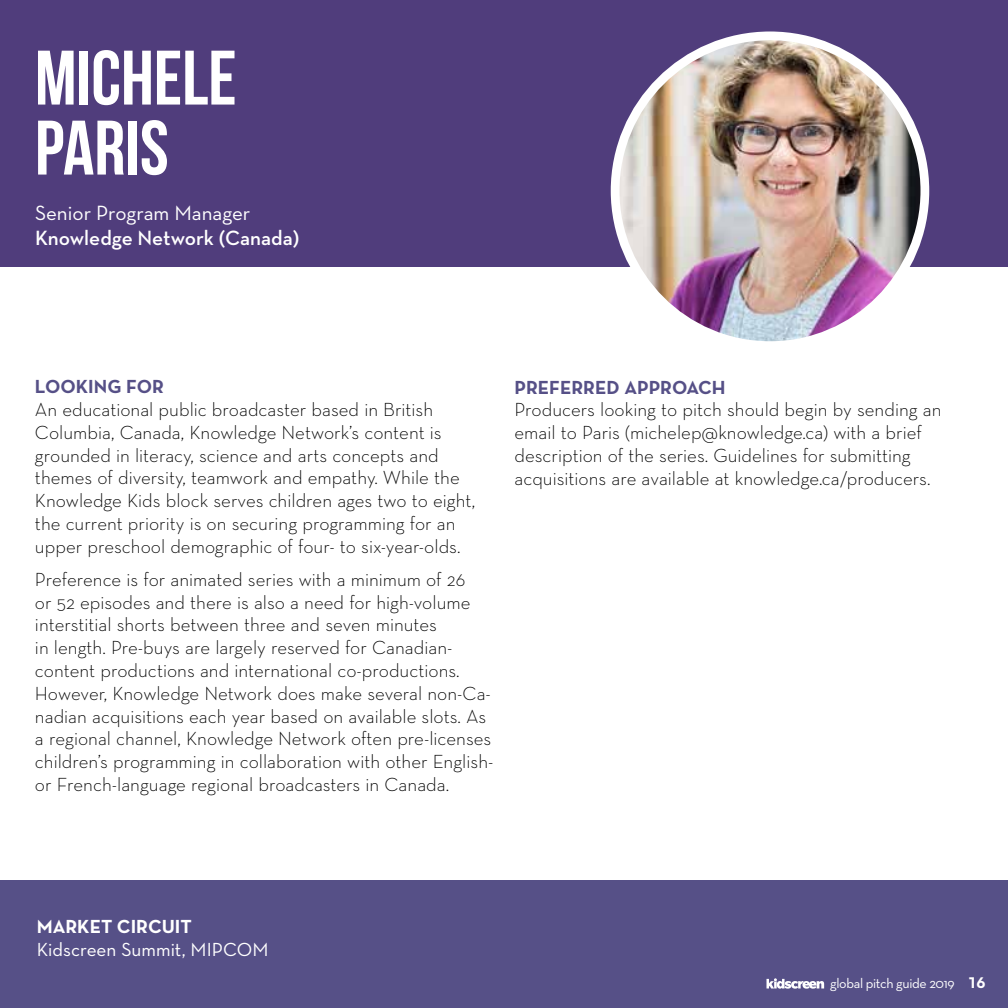
<style>
.page{position:relative;width:1008px;height:1008px;background:#fff}
.page>*{position:absolute;margin:0;border:0;box-sizing:border-box;transform-origin:0 0}
.t1{font:77px/70px "Bebas Neue";color:#fff}
.t2{font:600 21px "Neutra Text";color:#fff}
.t3{font:21px "Neutra Text";color:#fff}
.t4{font:300 19.25px/22.8px "Neutra Text";color:#000}
.t5{font:700 19.25px "Neutra Text";color:#565087}
.t6{font:19.25px "Neutra Text";color:#fff}
.t7{font:700 19.25px "Neutra Text";color:#fff}
.t8{font:14px "Neutra Text";letter-spacing:-.025em;color:#fff}
.s1{font-family:"Neutra Text TF Bold Alt";font-size:15.75px}
</style>
<div class="page">
<div style="left:0;top:0;width:1008px;height:267px;background:#503d7c"></div>
<div style="left:0;top:880px;width:1008px;height:128px;background:#565087"></div>
<svg style="left:767px;top:978px;width:57px;height:11px"></svg>
<img style="left:615px;top:36px;width:310px;height:310px;border-radius:155px">
<div style="left:611px;top:32px;width:318px;height:318px;border:9px solid #fff;border-radius:50%"></div>
<h1 class="t1" style="left:35px;top:42px;width:203px">MICHELE<br>PARIS</h1>
<p class="t3" style="left:35px;top:200px;width:217px">Senior Program Manager</p>
<p class="t2" style="left:35px;top:225px;width:266px">Knowledge Network (Canada)</p>
<p class="t5" style="left:35px;top:375px;width:24px">LOOKING</p>
<p class="t5" style="left:126px;top:375px;width:13px">FOR</p>
<p class="t4" style="left:35px;top:398px;width:442px">An educational public broadcaster based in British Columbia, Canada, Knowledge Network’s content is grounded in literacy, science and arts concepts and themes of diversity, teamwork and empathy. While the Knowledge Kids block serves children ages two to eight, the current priority is on securing programming for an upper preschool demographic of four- to six-year-olds.</p>
<p class="t4" style="left:35px;top:568px;width:460px">Preference is for animated series with a minimum of 26<br>or 52 episodes and there is also a need for high-volume interstitial shorts between three and seven minutes<br>in length. Pre-buys are largely reserved for Canadian&shy;content productions and international co-productions.<br>However, Knowledge Network does make several non-Ca&shy;nadian acquisitions each year based on available slots. As a regional channel, Knowledge Network often pre-licenses children’s programming in collaboration with other English&shy;or French-language regional broadcasters in Canada.</p>
<p class="t5" style="left:514px;top:375px;width:24px">PREFERRED</p>
<p class="t5" style="left:624px;top:375px;width:50px">APPROA</p>
<p class="t5" style="left:698px;top:375px;width:26px">CH</p>
<p class="t4" style="left:514px;top:398px;width:429px">Producers looking to pitch should begin by sending an email to Paris (michelep@knowledge.ca) with a brief description of the series. Guidelines for submitting acquisitions are available at knowledge.ca/producers.</p>
<p class="t7" style="left:37px;top:914px;width:157px">MARKET CIRCUIT</p>
<p class="t6" style="left:37px;top:937px;width:233px">Kidscreen Summit, MIPCOM</p>
<p class="t8" style="left:830px;top:975px;width:157px">global pitch guide 2019 <span class="s1">16</span></p>
</div>
